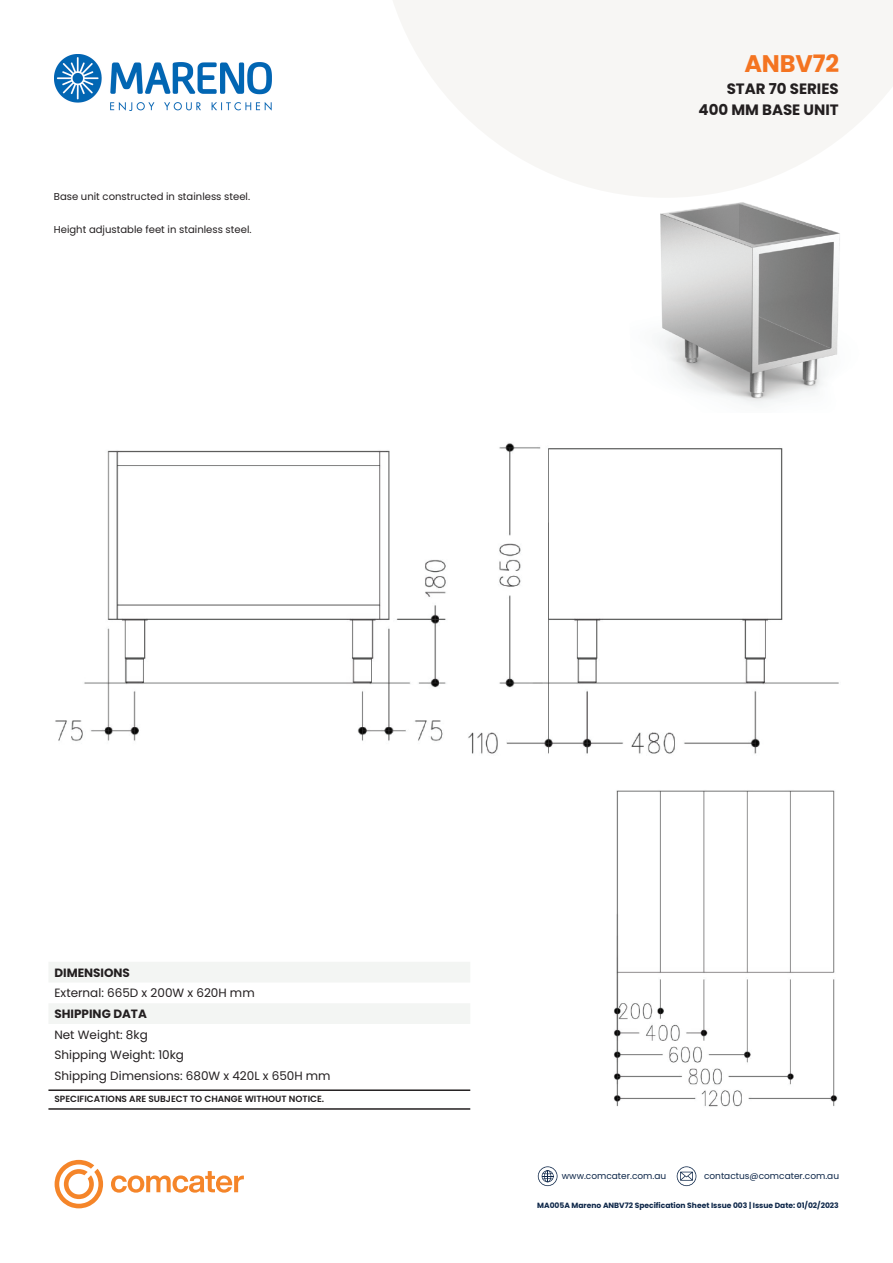
<style>
.page{position:relative;width:893px;height:1263px;background:#fff}
.page>*{position:absolute;margin:0;border:0;box-sizing:border-box;transform-origin:0 0}
.t1{font:700 24px "Poppins";letter-spacing:-.005em;color:#f47421}
.t2{font:700 15px/21px "Poppins";color:#231f20;text-align:right}
.t3{font:12px/20.7px "Poppins";color:#231f20}
.t4{font:700 12px "Poppins";color:#231f20}
.t5{font:10.05px "Poppins";color:#231f20}
.t6{font:600 9px "Poppins";color:#231f20}
.t7{font:9px "Poppins";color:#0e2749}
.t8{font:700 7.5px "Poppins";color:#0e2749}
</style>
<div class="page">
<svg style="left:393px;top:0;width:500px;height:195px;fill:#f7f6f4"></svg>
<svg style="left:538px;top:1166px;width:19px;height:20px"></svg>
<svg style="left:677px;top:1166px;width:19px;height:20px"></svg>
<svg style="left:55px;top:1160px;width:189px;height:48px"></svg>
<hr style="left:48px;top:1089px;width:422px;height:2px;background:#231f20">
<hr style="left:48px;top:1108px;width:422px;height:2px;background:#231f20">
<img style="left:55px;top:54px;width:216px;height:56px">
<img style="left:627px;top:175px;width:237px;height:230px">
<img style="left:613px;top:790px;width:225px;height:317px">
<img style="left:55px;top:443px;width:784px;height:311px">
<svg style="left:49px;top:962px;width:421px;height:62px"></svg>
<p class="t5" style="left:54px;top:190px;width:198px">Base unit constructed in stainless steel.</p>
<p class="t5" style="left:54px;top:224px;width:199px">Height adjustable feet in stainless steel.</p>
<h1 class="t1" style="left:744px;top:50px;width:96px">ANBV72</h1>
<p class="t2" style="left:698px;top:78px;width:142px">STAR 70 SERIES<br>400 MM BASE UNIT</p>
<p class="t4" style="left:54px;top:965px;width:77px">DIMENSIONS</p>
<p class="t3" style="left:54px;top:983px;width:202px">External: 665D x 200W x 620H mm</p>
<p class="t4" style="left:54px;top:1007px;width:94px">SHIPPING DATA</p>
<p class="t3" style="left:54px;top:1024px;width:278px">Net Weight: 8kg<br>Shipping Weight: 10kg<br>Shipping Dimensions: 680W x 420L x 650H mm</p>
<p class="t6" style="left:54px;top:1094px;width:271px">SPECIFICATIONS ARE SUBJECT TO CHANGE WITHOUT NOTICE.</p>
<p class="t7" style="left:562px;top:1171px;width:106px">www.comcater.com.au</p>
<p class="t7" style="left:704px;top:1171px;width:137px">contactus@comcater.com.au</p>
<p class="t8" style="left:537px;top:1201px;width:303px">MA005A Mareno ANBV72 Specification Sheet Issue 003 | Issue Date: 01/02/2023</p>
</div>
